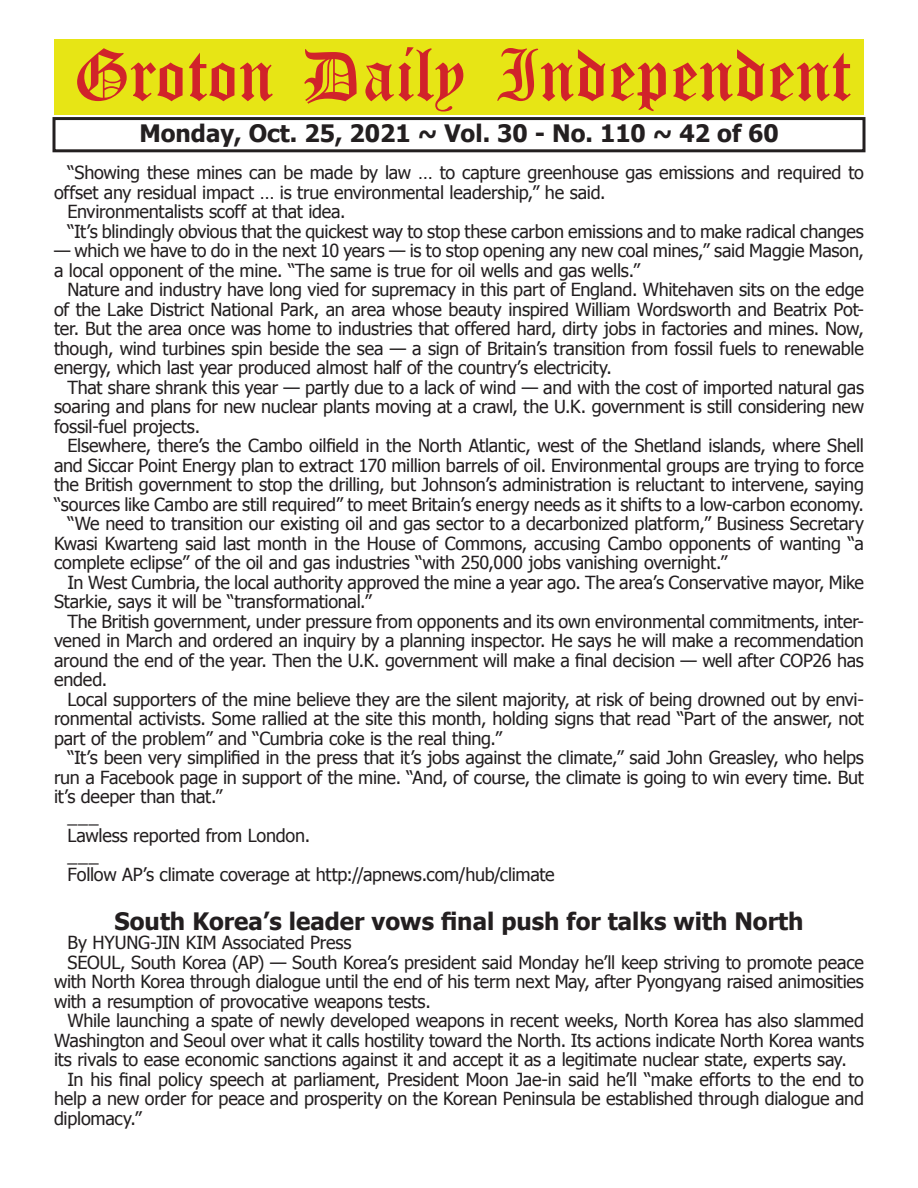
<style>
.page{position:relative;width:918px;height:1188px;background:#fff}
.page>*{position:absolute;margin:0;border:0;box-sizing:border-box;transform-origin:0 0}
.t1{font:54px "Old English Five";color:#d1232a}
.t2{font:700 24px "Tahoma";color:#231f20}
.t3{font:18px/19.5px "Tahoma";letter-spacing:-.01em;color:#231f20;text-align:justify}
</style>
<div class="page">
<div style="left:52px;top:117px;width:814px;height:35px;border:3px solid #231f20"></div>
<div style="left:54px;top:40px;width:810px;height:75px;background:#e7e515"></div>
<h1 class="t1" style="left:73px;top:50px;width:779px">Groton Daily Independent</h1>
<h2 class="t2" style="left:139px;top:116px;width:641px">Monday, Oct. 25, 2021 ~ Vol. 30 - No. 110 ~ 42 of 60</h2>
<p class="t3" style="left:68px;top:162px;width:798px">“Showing these mines can be made by law … to capture greenhouse gas emissions and required to</p>
<p class="t3" style="left:54px;top:182px;width:553px">offset any residual impact … is true environmental leadership,” he said.</p>
<p class="t3" style="left:68px;top:201px;width:280px">Environmentalists scoff at that idea.</p>
<p class="t3" style="left:68px;top:221px;width:798px">“It’s blindingly obvious that the quickest way to stop these carbon emissions and to make radical changes</p>
<p class="t3" style="left:54px;top:240px;width:812px">— which we have to do in the next 10 years — is to stop opening any new coal mines,” said Maggie Mason, a local opponent of the mine. “The same is true for oil wells and gas wells.”</p>
<p class="t3" style="left:54px;top:279px;width:812px;text-indent:14px">Nature and industry have long vied for supremacy in this part of England. Whitehaven sits on the edge of the Lake District National Park, an area whose beauty inspired William Wordsworth and Beatrix Pot&shy;ter. But the area once was home to industries that offered hard, dirty jobs in factories and mines. Now, though, wind turbines spin beside the sea — a sign of Britain’s transition from fossil fuels to renewable energy, which last year produced almost half of the country’s electricity.</p>
<p class="t3" style="left:54px;top:377px;width:812px;text-indent:14px">That share shrank this year — partly due to a lack of wind — and with the cost of imported natural gas soaring and plans for new nuclear plants moving at a crawl, the U.K. government is still considering new fossil-fuel projects.</p>
<p class="t3" style="left:68px;top:435px;width:798px">Elsewhere, there’s the Cambo oilfield in the North Atlantic, west of the Shetland islands, where Shell</p>
<p class="t3" style="left:54px;top:455px;width:811px">and Siccar Point Energy plan to extract 170 million barrels of oil. Environmental groups are trying to force</p>
<p class="t3" style="left:54px;top:474px;width:812px">the British government to stop the drilling, but Johnson’s administration is reluctant to intervene, saying</p>
<p class="t3" style="left:54px;top:494px;width:812px">“sources like Cambo are still required” to meet Britain’s energy needs as it shifts to a low-carbon economy.</p>
<p class="t3" style="left:68px;top:513px;width:798px">“We need to transition our existing oil and gas sector to a decarbonized platform,” Business Secretary</p>
<p class="t3" style="left:54px;top:533px;width:811px">Kwasi Kwarteng said last month in the House of Commons, accusing Cambo opponents of wanting “a</p>
<p class="t3" style="left:54px;top:552px;width:675px">complete eclipse” of the oil and gas industries “with 250,000 jobs vanishing overnight.”</p>
<p class="t3" style="left:68px;top:572px;width:798px">In West Cumbria, the local authority approved the mine a year ago. The area’s Conservative mayor, Mike</p>
<p class="t3" style="left:54px;top:591px;width:319px">Starkie, says it will be “transformational.”</p>
<p class="t3" style="left:68px;top:611px;width:798px">The British government, under pressure from opponents and its own environmental commitments, inter-</p>
<p class="t3" style="left:54px;top:630px;width:812px">vened in March and ordered an inquiry by a planning inspector. He says he will make a recommendation</p>
<p class="t3" style="left:54px;top:650px;width:811px">around the end of the year. Then the U.K. government will make a final decision — well after COP26 has</p>
<p class="t3" style="left:54px;top:669px;width:55px">ended.</p>
<p class="t3" style="left:68px;top:689px;width:798px">Local supporters of the mine believe they are the silent majority, at risk of being drowned out by envi-</p>
<p class="t3" style="left:54px;top:708px;width:811px">ronmental activists. Some rallied at the site this month, holding signs that read “Part of the answer, not</p>
<p class="t3" style="left:54px;top:728px;width:450px">part of the problem” and “Cumbria coke is the real thing.”</p>
<p class="t3" style="left:68px;top:747px;width:798px">“It’s been very simplified in the press that it’s jobs against the climate,” said John Greasley, who helps</p>
<p class="t3" style="left:54px;top:766px;width:811px">run a Facebook page in support of the mine. “And, of course, the climate is going to win every time. But</p>
<p class="t3" style="left:54px;top:786px;width:170px">it’s deeper than that.”</p>
<p class="t3" style="left:68px;top:805px;width:33px">___</p>
<p class="t3" style="left:68px;top:825px;width:244px">Lawless reported from London.</p>
<p class="t3" style="left:68px;top:844px;width:33px">___</p>
<p class="t3" style="left:68px;top:864px;width:489px">Follow AP’s climate coverage at http://apnews.com/hub/climate</p>
<h2 class="t2" style="left:115px;top:904px;width:690px">South Korea’s leader vows final push for talks with North</h2>
<p class="t3" style="left:68px;top:932px;width:286px">By HYUNG-JIN KIM Associated Press</p>
<p class="t3" style="left:68px;top:951px;width:798px">SEOUL, South Korea (AP) — South Korea’s president said Monday he’ll keep striving to promote peace</p>
<p class="t3" style="left:54px;top:971px;width:812px">with North Korea through dialogue until the end of his term next May, after Pyongyang raised animosities</p>
<p class="t3" style="left:54px;top:990px;width:378px">with a resumption of provocative weapons tests.</p>
<p class="t3" style="left:68px;top:1010px;width:798px">While launching a spate of newly developed weapons in recent weeks, North Korea has also slammed</p>
<p class="t3" style="left:54px;top:1029px;width:812px">Washington and Seoul over what it calls hostility toward the North. Its actions indicate North Korea wants</p>
<p class="t3" style="left:54px;top:1049px;width:794px">its rivals to ease economic sanctions against it and accept it as a legitimate nuclear state, experts say.</p>
<p class="t3" style="left:68px;top:1068px;width:798px">In his final policy speech at parliament, President Moon Jae-in said he’ll “make efforts to the end to</p>
<p class="t3" style="left:54px;top:1088px;width:811px">help a new order for peace and prosperity on the Korean Peninsula be established through dialogue and</p>
<p class="t3" style="left:54px;top:1107px;width:89px">diplomacy.”</p>
</div>
